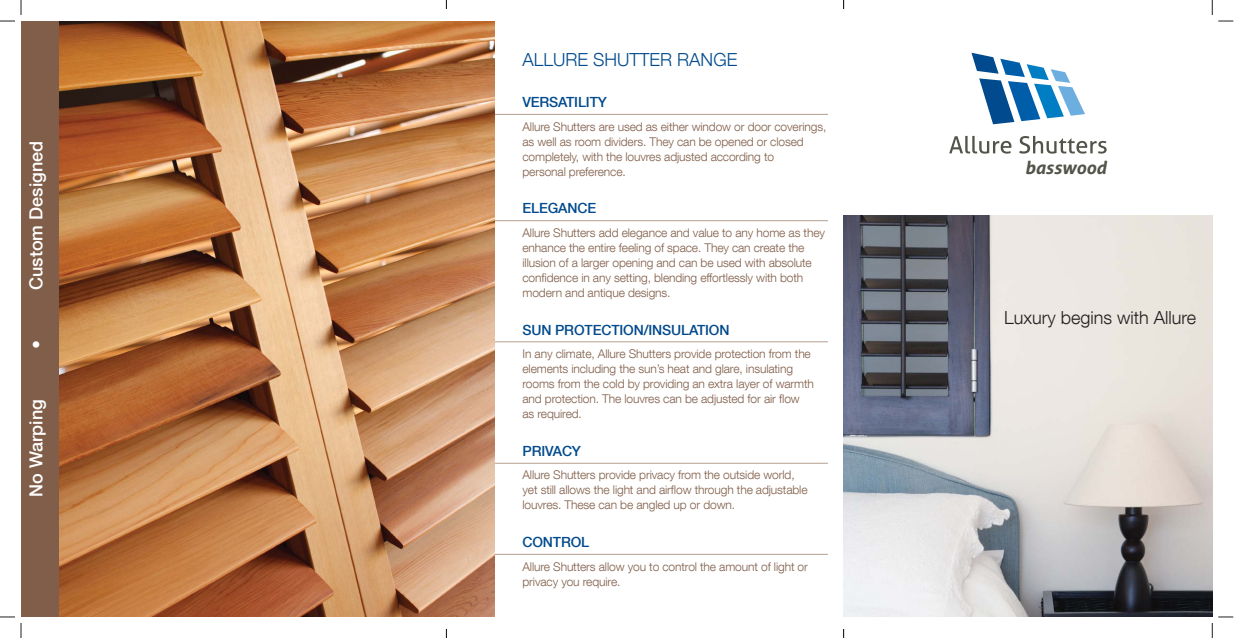
<style>
.page{position:relative;width:1248px;height:638px;background:#fff}
.page>*{position:absolute;margin:0;border:0;box-sizing:border-box;transform-origin:0 0}
.t1{font:500 18px "Helvetica Neue LT Com";color:#fff}
.t2{font:300 18px "Helvetica Neue LT Com";color:#231f20}
.t3{font:300 18px "Helvetica Neue LT Com";color:#004a8d}
.t4{font:italic 700 18px "Aller";color:#53534a}
.t5{font:500 14px "Helvetica Neue LT Com";letter-spacing:-.01em;color:#004a8d}
.t6{font:300 12px/15px "Helvetica Neue LT Com";letter-spacing:-.01em;color:#815e49}
</style>
<div class="page">
<img style="left:843px;top:215px;width:369px;height:401px">
<div style="left:21px;top:21px;width:388px;height:595px;background:#815e49"></div>
<hr style="left:469px;top:114px;width:358px;height:1px;background:#b59e8f">
<hr style="left:469px;top:220px;width:358px;height:1px;background:#b59e8f">
<hr style="left:469px;top:341px;width:358px;height:1px;background:#b59e8f">
<hr style="left:469px;top:462px;width:358px;height:1px;background:#b59e8f">
<hr style="left:469px;top:553px;width:358px;height:1px;background:#b59e8f">
<img style="left:59px;top:21px;width:435px;height:595px">
<svg style="left:971px;top:53px;width:113px;height:71px"></svg>
<svg style="left:949px;top:136px;width:62px;height:17px"></svg>
<svg style="left:1019px;top:136px;width:87px;height:17px"></svg>
<svg style="left:1218px;top:20px;width:15px;height:2px"></svg>
<svg style="left:1218px;top:616px;width:15px;height:1px"></svg>
<svg style="left:0;top:0;width:22px;height:22px"></svg>
<svg style="left:0;top:616px;width:22px;height:21px"></svg>
<svg style="left:1211px;top:0;width:1px;height:15px"></svg>
<svg style="left:1211px;top:623px;width:1px;height:14px"></svg>
<h1 class="t1" style="left:30px;top:290px;width:150px;rotate:-90deg">Custom Designed</h1>
<h1 class="t1" style="left:30px;top:349px;width:10px;rotate:-90deg">•</h1>
<h1 class="t1" style="left:30px;top:496px;width:99px;rotate:-90deg">No Warping</h1>
<h1 class="t3" style="left:522px;top:53px;width:216px">ALLURE SHUTTER RANGE</h1>
<p class="t5" style="left:522px;top:97px;width:86px">VERSATILITY</p>
<p class="t6" style="left:522px;top:120px;width:305px">Allure Shutters are used as either window or door coverings, as well as room dividers. They can be opened or closed completely, with the louvres adjusted according to<br>personal preference.</p>
<p class="t5" style="left:522px;top:203px;width:75px">ELEGANCE</p>
<p class="t6" style="left:522px;top:226px;width:304px">Allure Shutters add elegance and value to any home as they enhance the entire feeling of space. They can create the illusion of a larger opening and can be used with absolute confidence in any setting, blending effortlessly with both modern and antique designs.</p>
<p class="t5" style="left:522px;top:324px;width:208px">SUN PROTECTION/INSULATION</p>
<p class="t6" style="left:522px;top:348px;width:293px">In any climate, Allure Shutters provide protection from the elements including the sun’s heat and glare, insulating rooms from the cold by providing an extra layer of warmth and protection. The louvres can be adjusted for air flow as required.</p>
<p class="t5" style="left:522px;top:445px;width:60px">PRIVACY</p>
<p class="t6" style="left:522px;top:469px;width:286px">Allure Shutters provide privacy from the outside world, yet still allows the light and airflow through the adjustable louvres. These can be angled up or down.</p>
<p class="t5" style="left:522px;top:537px;width:68px">CONTROL</p>
<p class="t6" style="left:522px;top:560px;width:287px">Allure Shutters allow you to control the amount of light or privacy you require.</p>
<h1 class="t4" style="left:1024px;top:157px;width:83px">basswood</h1>
<h1 class="t2" style="left:1004px;top:311px;width:194px">Luxury begins with Allure</h1>
</div>
